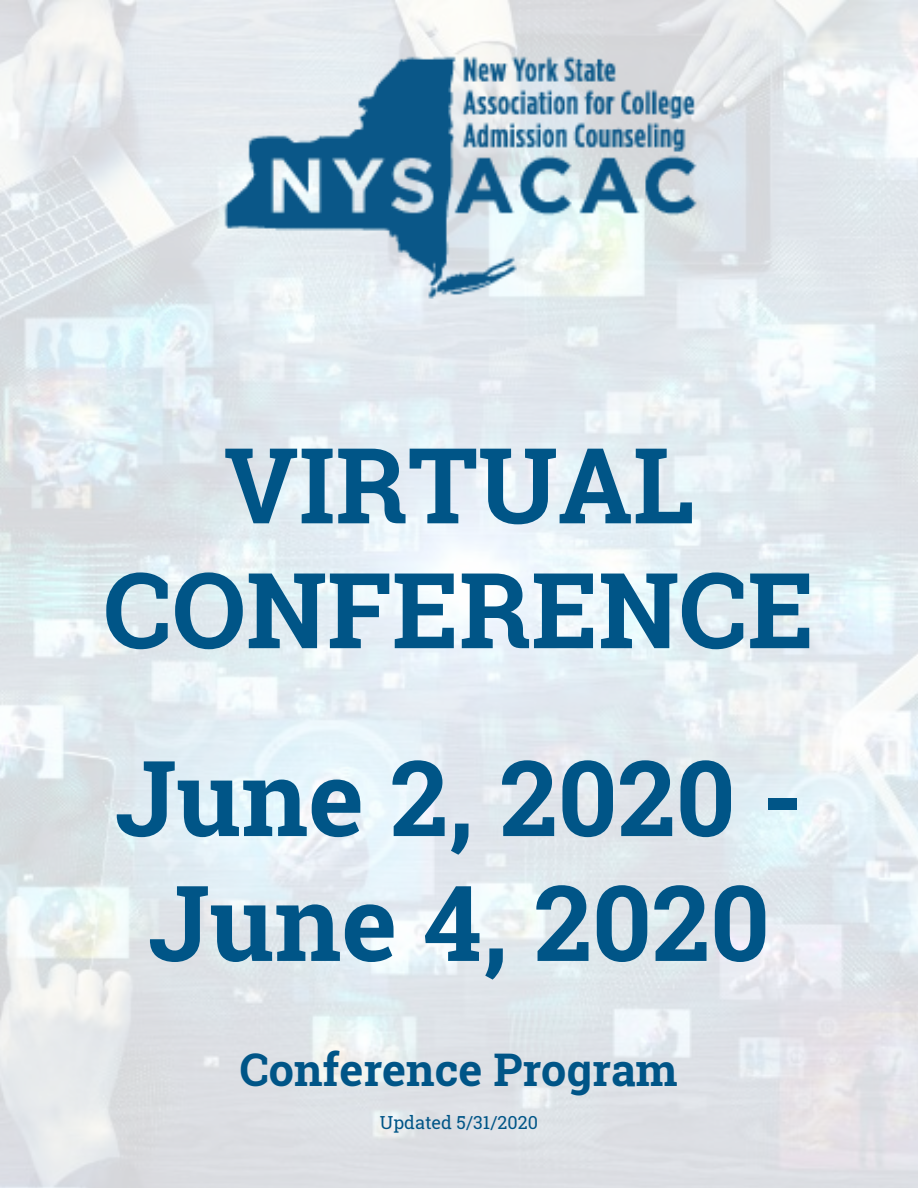
<style>
.page{position:relative;width:918px;height:1188px;background:#fff}
.page>*{position:absolute;margin:0;border:0;box-sizing:border-box;transform-origin:0 0}
.t1{font:700 105px/124.8px "Roboto Slab";color:#005587;text-align:center}
.t2{font:700 45px "Roboto Slab";color:#005587}
.t3{font:18px "Roboto Slab";color:#005587}
</style>
<div class="page">
<img style="left:212px;top:45px;width:494px;height:260px">
<p class="t1" style="left:104px;top:420px;width:712px">VIRTUAL<br>CONFERENCE</p>
<p class="t1" style="left:115px;top:733px;width:689px">June 2, 2020 -<br>June 4, 2020</p>
<p class="t2" style="left:240px;top:1039px;width:439px">Conference Program</p>
<p class="t3" style="left:380px;top:1111px;width:160px">Updated 5/31/2020</p>
</div>
